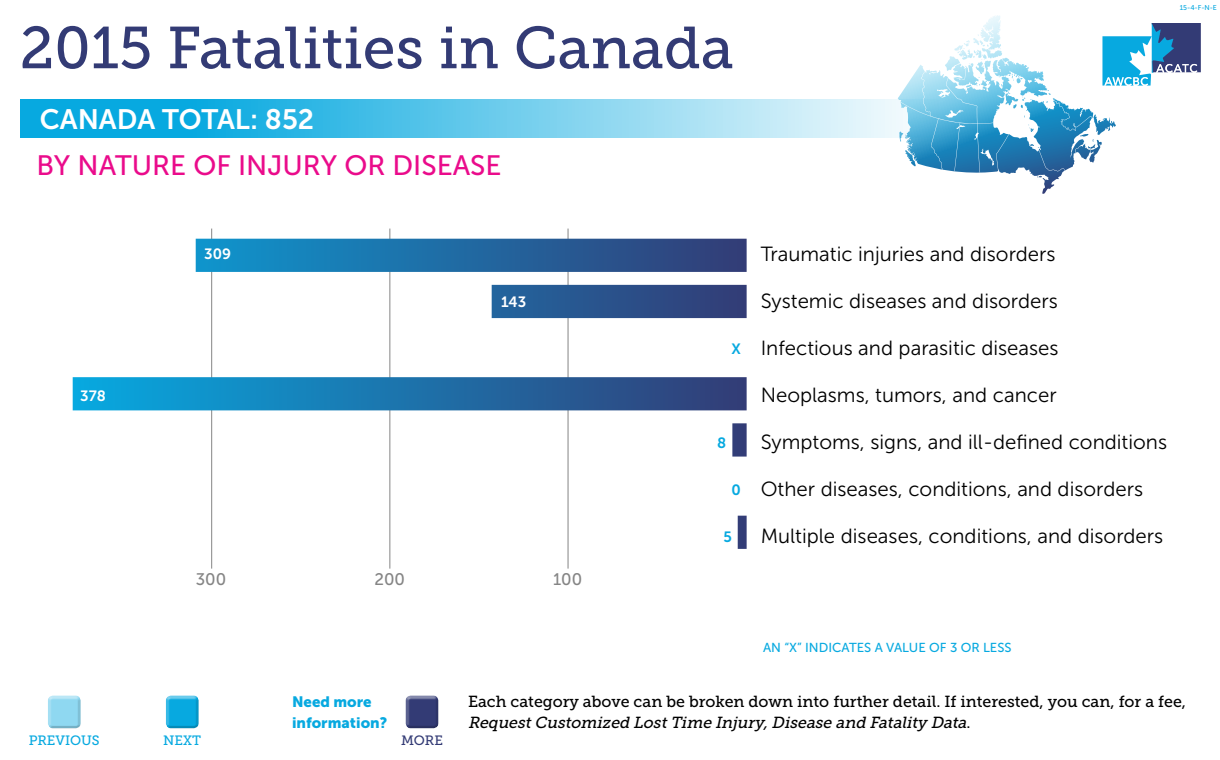
<style>
.page{position:relative;width:1220px;height:760px;background:#fff}
.page>*{position:absolute;margin:0;border:0;box-sizing:border-box;transform-origin:0 0}
.t1{font:59px "Museo Slab 500";color:#333b75}
.subhead_2{font:28px "Museo Sans 500";color:#ea0b8b}
.t2{font:28px "Museo Sans 700";color:#fff}
.t3{font:20.5px "Museo Sans 300";color:#000}
.t4{font:16.7px "Museo Sans 500";color:#858585}
.Stat_caveat_pink{font:16px/21px "Museo Slab 500";color:#000}
.t5{font:15px/21px "Museo Sans 900";color:#07a9e0}
.t6{font:14.9px "Museo Sans 700";color:#fff}
.t7{font:14.9px "Museo Sans 700";color:#07a9e0}
.button_text_white{font:13.5px "Museo Slab 500";color:#07a9e0}
.button_text_white-2{font:13.5px "Museo Slab 500";color:#333b75}
.subhead_2-2{font:13px "Museo Sans 500";color:#07a9e0}
.t8{font:7px "Museo Sans 500";color:#07a9e0}
.s1{font-style:italic}
</style>
<div class="page">
<svg style="left:983px;top:16px;width:14px;height:26px"></svg>
<svg style="left:967px;top:40px;width:3px;height:18px"></svg>
<svg style="left:1053px;top:98px;width:39px;height:33px"></svg>
<svg style="left:1075px;top:146px;width:5px;height:7px"></svg>
<svg style="left:1039px;top:149px;width:26px;height:22px"></svg>
<svg style="left:901px;top:66px;width:108px;height:107px"></svg>
<svg style="left:20px;top:99px;width:918px;height:39px;background:#65c9eb"></svg>
<svg style="left:1102px;top:23px;width:99px;height:63px"></svg>
<div style="left:401px;top:695px;width:42px;height:38px;background:#000;opacity:.26"></div>
<hr style="left:568px;top:229px;width:1px;height:340px;background:#858585">
<hr style="left:389px;top:229px;width:1px;height:340px;background:#858585">
<hr style="left:211px;top:229px;width:1px;height:340px;background:#858585">
<svg style="left:73px;top:239px;width:674px;height:310px"></svg>
<div style="left:43px;top:695px;width:42px;height:34px;background:#000;opacity:.26"></div>
<div style="left:161px;top:695px;width:42px;height:34px;background:#000;opacity:.26"></div>
<h1 class="t1" style="left:20px;top:15px;width:716px">2015 Fatalities in Canada</h1>
<h2 class="t2" style="left:40px;top:104px;width:276px">CANADA TOTAL: 852</h2>
<p class="subhead_2" style="left:36px;top:150px;width:467px">BY NATURE OF INJURY OR DISEASE</p>
<p class="t8" style="left:1180px;top:4px;width:39px">15-4-F-N-E</p>
<p class="t6" style="left:80px;top:387px;width:27px">378</p>
<p class="t6" style="left:204px;top:246px;width:28px">309</p>
<p class="t6" style="left:501px;top:293px;width:27px">143</p>
<p class="t4" style="left:196px;top:571px;width:32px">300</p>
<p class="t4" style="left:374px;top:571px;width:32px">200</p>
<p class="t4" style="left:553px;top:571px;width:31px">100</p>
<p class="t7" style="left:732px;top:340px;width:11px">X</p>
<p class="t7" style="left:717px;top:434px;width:11px">8</p>
<p class="t7" style="left:732px;top:481px;width:11px">0</p>
<p class="t7" style="left:723px;top:528px;width:10px">5</p>
<p class="t3" style="left:761px;top:242px;width:296px">Traumatic injuries and disorders</p>
<p class="t3" style="left:761px;top:290px;width:299px">Systemic diseases and disorders</p>
<p class="t3" style="left:761px;top:337px;width:299px">Infectious and parasitic diseases</p>
<p class="t3" style="left:761px;top:384px;width:297px">Neoplasms, tumors, and cancer</p>
<p class="t3" style="left:761px;top:431px;width:408px">Symptoms, signs, and ill-defined conditions</p>
<p class="t3" style="left:761px;top:478px;width:384px">Other diseases, conditions, and disorders</p>
<p class="t3" style="left:761px;top:525px;width:404px">Multiple diseases, conditions, and disorders</p>
<p class="subhead_2-2" style="left:763px;top:640px;width:250px">AN “X” INDICATES A VALUE OF 3 OR LESS</p>
<p class="button_text_white" style="left:29px;top:733px;width:73px">PREVIOUS</p>
<p class="button_text_white" style="left:163px;top:733px;width:39px">NEXT</p>
<p class="t5" style="left:292px;top:691px;width:97px">Need more information?</p>
<p class="Stat_caveat_pink" style="left:468px;top:691px;width:720px">Each category above can be broken down into further detail. If interested, you can, for a fee,<br><span class="s1">RequestCustomized LostTime Injury,Disease and Fatality Data</span>.</p>
<p class="button_text_white-2" style="left:401px;top:733px;width:43px">MORE</p>
</div>
